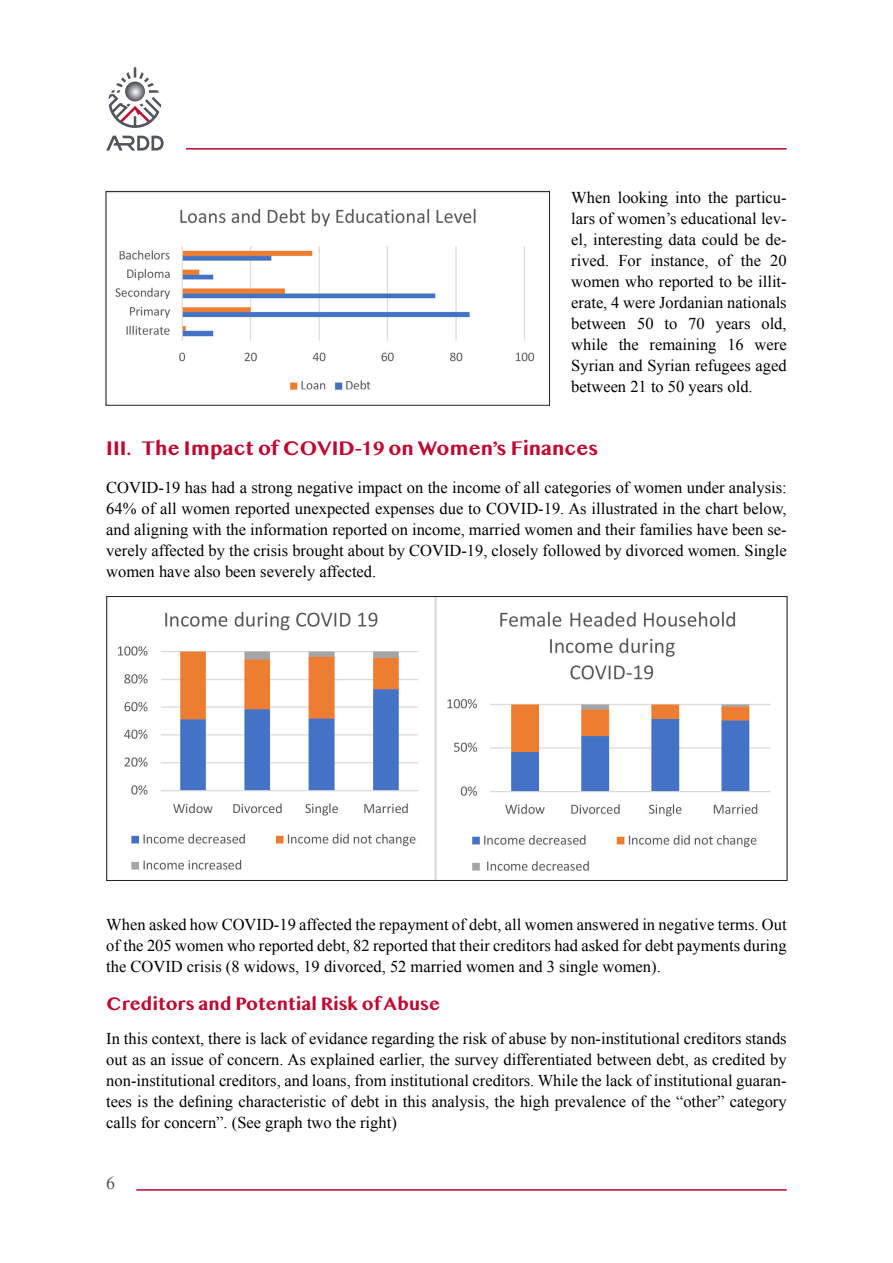
<style>
.page{position:relative;width:893px;height:1263px;background:#fff}
.page>*{position:absolute;margin:0;border:0;box-sizing:border-box;transform-origin:0 0}
.t1{font:700 18px "Bangla MN";color:#c00630}
.t2{font:18px "Times New Roman";color:#52555b}
.t3{font:16.5px/21px "Times New Roman";color:#000;text-align:justify}
.t4{font:700 16.5px "Bangla MN";color:#c00630}
</style>
<div class="page">
<hr style="left:136px;top:1189px;width:651px;height:2px;background:#c00630">
<svg style="left:106px;top:136px;width:58px;height:15px"></svg>
<svg style="left:109px;top:67px;width:52px;height:61px"></svg>
<hr style="left:186px;top:148px;width:601px;height:2px;background:#c00630">
<img style="left:117px;top:598px;width:654px;height:281px">
<img style="left:115px;top:208px;width:420px;height:182px">
<div style="left:106px;top:191px;width:444px;height:215px;border:1px solid #222"></div>
<p class="t3" style="left:571px;top:187px;width:217px">When looking into the particu&shy;lars of women’s educational lev&shy;el, interesting data could be de&shy;rived. For instance, of the 20 women who reported to be illit&shy;erate, 4 were Jordanian nationals between 50 to 70 years old, while the remaining 16 were Syrian and Syrian refugees aged between 21 to 50 years old.</p>
<p class="t1" style="left:106px;top:439px;width:493px">III. The Impact of COVID-19 on Women’s Finances</p>
<p class="t3" style="left:106px;top:477px;width:682px">COVID-19 has had a strong negative impact on the income of all categories of women under analysis:<br>64% of all women reported unexpected expenses due to COVID-19. As illustrated in the chart below, and aligning with the information reported on income, married women and their families have been se&shy;verely affected by the crisis brought about by COVID-19, closely followed by divorced women. Single women have also been severely affected.</p>
<p class="t3" style="left:106px;top:914px;width:682px">When asked how COVID-19 affected the repayment of debt, all women answered in negative terms. Out of the 205 women who reported debt, 82 reported that their creditors had asked for debt payments during the COVID crisis (8 widows, 19 divorced, 52 married women and 3 single women).</p>
<p class="t4" style="left:106px;top:995px;width:335px">Creditors and Potential Risk of Abuse</p>
<p class="t3" style="left:106px;top:1028px;width:682px">In this context, there is lack of evidance regarding the risk of abuse by non-institutional creditors stands out as an issue of concern. As explained earlier, the survey differentiated between debt, as credited by non-institutional creditors, and loans, from institutional creditors. While the lack of institutional guaran&shy;tees is the defining characteristic of debt in this analysis, the high prevalence of the “other” category calls for concern”. (See graph two the right)</p>
<p class="t2" style="left:106px;top:1171px;width:10px">6</p>
</div>
